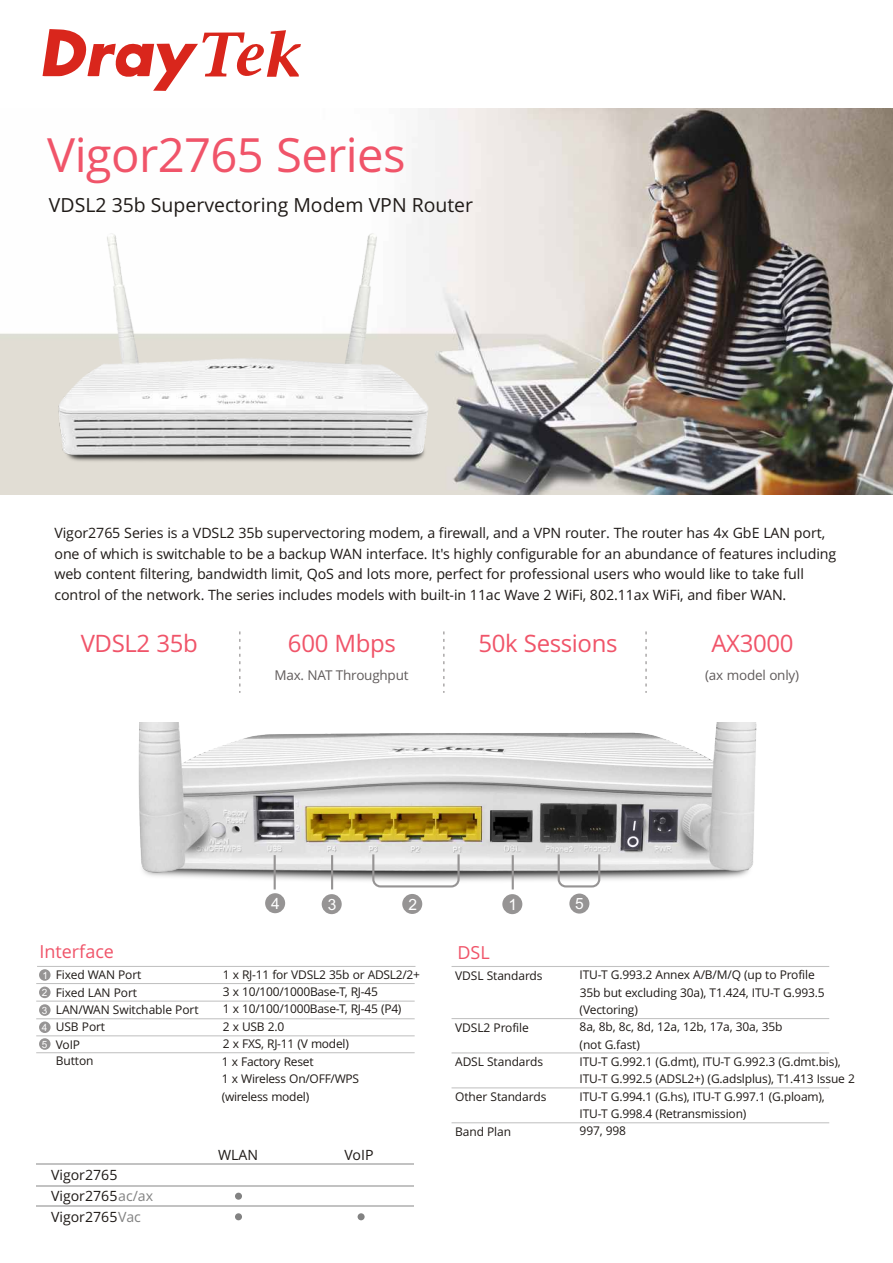
<style>
.page{position:relative;width:893px;height:1263px;background:#fff}
.page>*{position:absolute;margin:0;border:0;box-sizing:border-box;transform-origin:0 0}
.t1{font:47.25px "Open Sans";letter-spacing:-.015em;color:#f05469}
.t2{font:24px "Open Sans";letter-spacing:-.015em;color:#f05469}
.t3{font:19.5px "Open Sans";color:#1f1a17}
.t4{font:18px "Open Sans";color:#f05469}
.t5{font:15.6px "Arial";color:#fff}
.t6{font:14.25px/20.5px "Open Sans";letter-spacing:-.015em;color:#1f1a17}
.t7{font:14.1px/20.9px "Open Sans";color:#1f1a17}
.t8{font:13.5px "Open Sans";letter-spacing:-.015em;color:#615c5c}
.t9{font:12px/17.2px "Open Sans";letter-spacing:-.015em;color:#1f1a17}
.t10{font:10.05px/17.5px "Arial";color:#fff;text-align:justify}
.s1{color:#828282}
</style>
<div class="page">
<img style="left:0;top:109px;width:893px;height:386px">
<svg style="left:43px;top:29px;width:258px;height:62px"></svg>
<img style="left:43px;top:225px;width:401px;height:246px">
<img style="left:138px;top:722px;width:619px;height:185px">
<svg style="left:239px;top:631px;width:2px;height:62px"></svg>
<svg style="left:645px;top:631px;width:2px;height:62px"></svg>
<svg style="left:443px;top:631px;width:2px;height:62px"></svg>
<hr style="left:37px;top:966px;width:378px;height:1px;background:#c2c2c2">
<hr style="left:36px;top:1000px;width:379px;height:2px;background:#c2c2c2">
<hr style="left:36px;top:1018px;width:379px;height:1px;background:#c2c2c2">
<hr style="left:36px;top:1035px;width:379px;height:1px;background:#c2c2c2">
<hr style="left:36px;top:1052px;width:379px;height:1px;background:#c2c2c2">
<div style="left:39px;top:969px;width:12px;height:12px;background:#969494;border-radius:50%"></div>
<div style="left:39px;top:987px;width:12px;height:11px;background:#969494;border-radius:50%"></div>
<div style="left:39px;top:1004px;width:12px;height:12px;background:#969494;border-radius:50%"></div>
<div style="left:39px;top:1038px;width:12px;height:12px;background:#969494;border-radius:50%"></div>
<div style="left:502px;top:894px;width:20px;height:20px;background:#969494;border-radius:50%"></div>
<div style="left:402px;top:894px;width:20px;height:20px;background:#969494;border-radius:50%"></div>
<div style="left:569px;top:893px;width:20px;height:20px;background:#969494;border-radius:50%"></div>
<div style="left:265px;top:893px;width:20px;height:20px;background:#969494;border-radius:50%"></div>
<hr style="left:512px;top:855px;width:2px;height:34px;background:#969494">
<hr style="left:274px;top:855px;width:2px;height:34px;background:#969494">
<svg style="left:557px;top:852px;width:44px;height:36px"></svg>
<svg style="left:371px;top:852px;width:90px;height:36px"></svg>
<div style="left:322px;top:894px;width:20px;height:20px;background:#969494;border-radius:50%"></div>
<hr style="left:331px;top:855px;width:2px;height:34px;background:#969494">
<hr style="left:36px;top:983px;width:379px;height:1px;background:#c2c2c2">
<div style="left:39px;top:1021px;width:12px;height:12px;background:#969494;border-radius:50%"></div>
<hr style="left:452px;top:966px;width:377px;height:1px;background:#c2c2c2">
<hr style="left:452px;top:1052px;width:377px;height:1px;background:#c2c2c2">
<hr style="left:452px;top:1122px;width:377px;height:1px;background:#c2c2c2">
<hr style="left:452px;top:1087px;width:377px;height:1px;background:#c2c2c2">
<hr style="left:452px;top:1018px;width:377px;height:1px;background:#c2c2c2">
<hr style="left:37px;top:1185px;width:377px;height:2px;background:#c2c2c2">
<div style="left:235px;top:1193px;width:7px;height:7px;background:#828282;border-radius:50%"></div>
<hr style="left:37px;top:1205px;width:377px;height:2px;background:#c2c2c2">
<div style="left:235px;top:1213px;width:7px;height:7px;background:#828282;border-radius:50%"></div>
<div style="left:358px;top:1213px;width:7px;height:7px;background:#828282;border-radius:50%"></div>
<hr style="left:37px;top:1164px;width:377px;height:1px;background:#c2c2c2">
<h1 class="t1" style="left:47px;top:136px;width:360px">Vigor2765 Series</h1>
<h3 class="t3" style="left:49px;top:197px;width:426px">VDSL2 35b Supervectoring Modem VPN Router</h3>
<p class="t6" style="left:54px;top:524px;width:783px">Vigor2765 Series is a VDSL2 35b supervectoring modem, a firewall, and a VPN router. The router has 4x GbE LAN port, one of which is switchable to be a backup WAN interface. It's highly configurable for an abundance of features including web content filtering, bandwidth limit, QoS and lots more, perfect for professional users who would like to take full control of the network. The series includes models with built-in 11ac Wave 2 WiFi, 802.11ax WiFi, and fiber WAN.</p>
<h2 class="t2" style="left:81px;top:634px;width:119px">VDSL2 35b</h2>
<h2 class="t2" style="left:288px;top:634px;width:110px">600 Mbps</h2>
<h2 class="t2" style="left:478px;top:634px;width:141px">50k Sessions</h2>
<p class="t8" style="left:274px;top:670px;width:136px">Max. NAT Throughput</p>
<h2 class="t2" style="left:711px;top:633px;width:84px">AX3000</h2>
<p class="t8" style="left:705px;top:670px;width:96px">(ax model only)</p>
<h3 class="t5" style="left:271px;top:898px;width:10px">4</h3>
<h3 class="t5" style="left:328px;top:898px;width:10px">3</h3>
<h3 class="t5" style="left:408px;top:898px;width:10px">2</h3>
<h3 class="t5" style="left:508px;top:898px;width:10px">1</h3>
<h3 class="t5" style="left:575px;top:898px;width:10px">5</h3>
<h3 class="t4" style="left:39px;top:944px;width:76px">Interface</h3>
<p class="t10" style="left:42px;top:967px;width:7px">1<br>2<br>3</p>
<p class="t10" style="left:42px;top:1036px;width:7px">5</p>
<p class="t10" style="left:42px;top:1019px;width:7px">4</p>
<p class="t9" style="left:56px;top:967px;width:87px">Fixed WAN Port</p>
<p class="t9" style="left:223px;top:967px;width:199px">1 x RJ-11 for VDSL2 35b or ADSL2/2+</p>
<p class="t9" style="left:56px;top:985px;width:144px">Fixed LAN Port<br>LAN/WAN Switchable Port<br>USB Port<br>VoIP</p>
<p class="t9" style="left:223px;top:984px;width:180px">3 x 10/100/1000Base-T, RJ-45<br>1 x 10/100/1000Base-T, RJ-45 (P4)<br>2 x USB 2.0<br>2 x FXS, RJ-11 (V model)</p>
<p class="t9" style="left:56px;top:1053px;width:39px">Button</p>
<p class="t9" style="left:222px;top:1054px;width:139px">1 x Factory Reset<br>1 x Wireless On/OFF/WPS (wireless model)</p>
<p class="t7" style="left:218px;top:1146px;width:42px">WLAN</p>
<p class="t7" style="left:344px;top:1146px;width:31px">VoIP</p>
<p class="t7" style="left:51px;top:1166px;width:104px">Vigor2765<br>Vigor2765<span class="s1">ac/ax<br></span>Vigor2765<span class="s1">Vac</span></p>
<h3 class="t4" style="left:457px;top:945px;width:34px">DSL</h3>
<p class="t9" style="left:455px;top:968px;width:89px">VDSL Standards</p>
<p class="t9" style="left:455px;top:1020px;width:75px">VDSL2 Profile</p>
<p class="t9" style="left:455px;top:1055px;width:89px">ADSL Standards</p>
<p class="t9" style="left:455px;top:1089px;width:93px">Other Standards</p>
<p class="t9" style="left:455px;top:1124px;width:58px">Band Plan</p>
<p class="t9" style="left:580px;top:968px;width:237px">ITU-T G.993.2 Annex A/B/M/Q (up to Profile</p>
<p class="t9" style="left:580px;top:985px;width:277px">35b but excluding 30a), T1.424, ITU-T G.993.5 (Vectoring)<br>8a, 8b, 8c, 8d, 12a, 12b, 17a, 30a, 35b<br>(not G.fast)<br>ITU-T G.992.1 (G.dmt), ITU-T G.992.3 (G.dmt.bis), ITU-T G.992.5 (ADSL2+) (G.adslplus), T1.413 Issue 2<br>ITU-T G.994.1 (G.hs), ITU-T G.997.1 (G.ploam), ITU-T G.998.4 (Retransmission)<br>997, 998</p>
</div>
